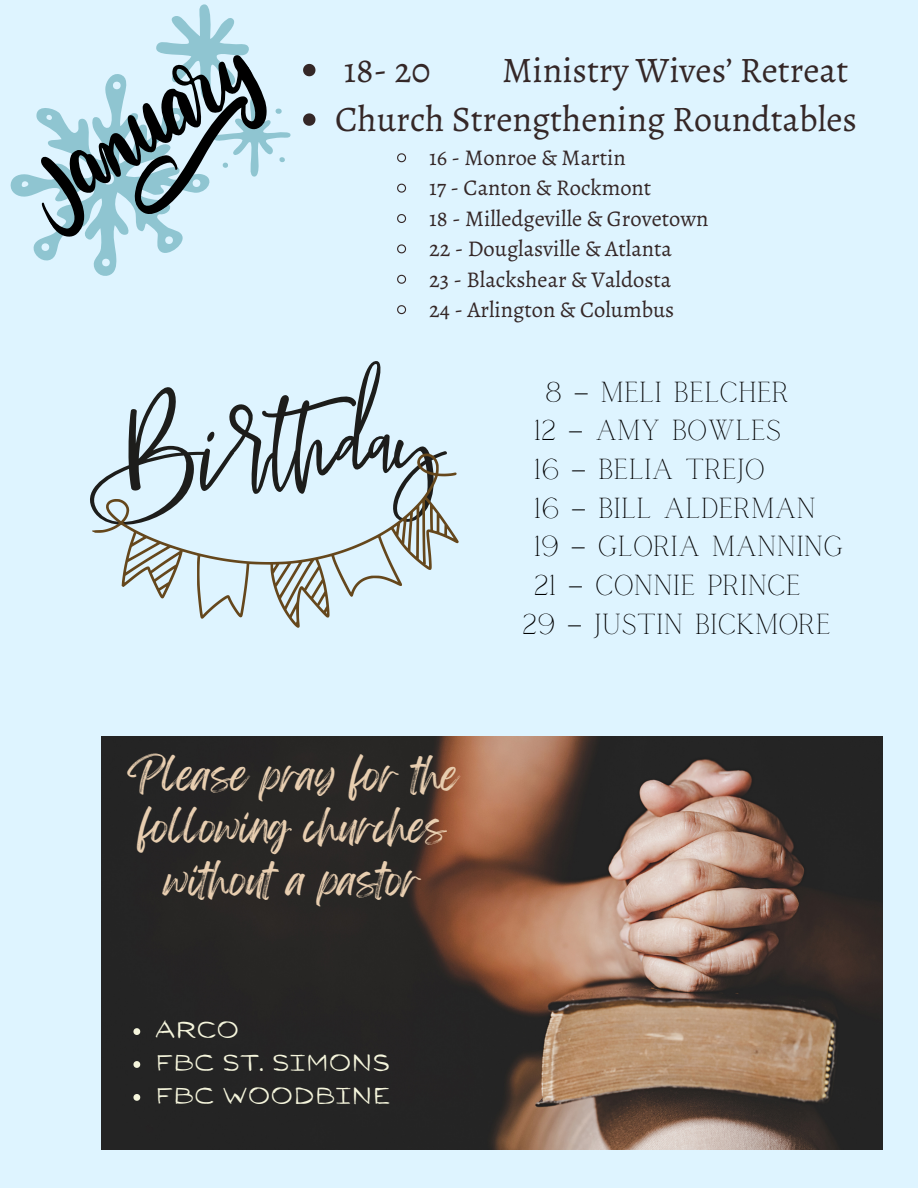
<style>
.page{position:relative;width:918px;height:1188px;background:#def4ff}
.page>*{position:absolute;margin:0;border:0;box-sizing:border-box;transform-origin:0 0}
.t1{font:37.65px "Feeling Passionate";color:#e8ceb0}
.t2{font:36px "Alegreya";color:#342727}
.t3{font:28.65px "Calgary";color:#000}
.t4{font:23.55px "Sensa Sans";color:#f5f5dc}
.t5{font:22.5px "Alegreya";color:#342727}
</style>
<div class="page">
<svg style="left:90px;top:361px;width:357px;height:147px"></svg>
<svg style="left:92px;top:453px;width:367px;height:175px"></svg>
<img style="left:101px;top:737px;width:781px;height:413px">
<svg style="left:133px;top:1028px;width:7px;height:7px"></svg>
<svg style="left:133px;top:1061px;width:7px;height:7px"></svg>
<svg style="left:133px;top:1094px;width:7px;height:7px"></svg>
<svg style="left:10px;top:4px;width:281px;height:272px"></svg>
<svg style="left:14px;top:32px;width:275px;height:233px"></svg>
<svg style="left:303px;top:64px;width:12px;height:12px"></svg>
<svg style="left:303px;top:113px;width:12px;height:13px"></svg>
<svg style="left:397px;top:153px;width:10px;height:10px"></svg>
<svg style="left:397px;top:183px;width:10px;height:10px"></svg>
<svg style="left:397px;top:214px;width:10px;height:9px"></svg>
<svg style="left:397px;top:244px;width:10px;height:10px"></svg>
<svg style="left:397px;top:274px;width:10px;height:10px"></svg>
<svg style="left:397px;top:305px;width:10px;height:10px"></svg>
<p class="t2" style="left:344px;top:45px;width:88px">18- 20</p>
<p class="t2" style="left:502px;top:45px;width:348px">Ministry Wives’ Retreat</p>
<p class="t2" style="left:335px;top:95px;width:524px">Church Strengthening Roundtables</p>
<p class="t5" style="left:429px;top:142px;width:198px">16 - Monroe &amp; Martin</p>
<p class="t5" style="left:429px;top:173px;width:224px">17 - Canton &amp; Rockmont</p>
<p class="t5" style="left:429px;top:203px;width:281px">18 - Milledgeville &amp; Grovetown</p>
<p class="t5" style="left:429px;top:233px;width:244px">22 - Douglasville &amp; Atlanta</p>
<p class="t5" style="left:429px;top:264px;width:244px">23 - Blackshear &amp; Valdosta</p>
<p class="t5" style="left:429px;top:294px;width:247px">24 - Arlington &amp; Columbus</p>
<p class="t1" style="left:128px;top:744px;width:333px">Please pray for the</p>
<p class="t1" style="left:140px;top:797px;width:308px">following churches</p>
<p class="t1" style="left:166px;top:849px;width:256px">without a pastor</p>
<p class="t4" style="left:155px;top:1017px;width:85px">ARCO</p>
<p class="t4" style="left:155px;top:1050px;width:237px">FBC ST. SIMONS</p>
<p class="t4" style="left:155px;top:1083px;width:237px">FBC WOODBINE</p>
<p class="t3" style="left:545px;top:376px;width:246px">8 – MELI BELCHER</p>
<p class="t3" style="left:534px;top:415px;width:249px">12 – AMY BOWLES</p>
<p class="t3" style="left:534px;top:453px;width:233px">16 – BELIA TREJO</p>
<p class="t3" style="left:534px;top:492px;width:284px">16 – BILL ALDERMAN</p>
<p class="t3" style="left:534px;top:531px;width:311px">19 – GLORIA MANNING</p>
<p class="t3" style="left:534px;top:569px;width:269px">21 – CONNIE PRINCE</p>
<p class="t3" style="left:522px;top:608px;width:310px">29 – JUSTIN BICKMORE</p>
</div>
